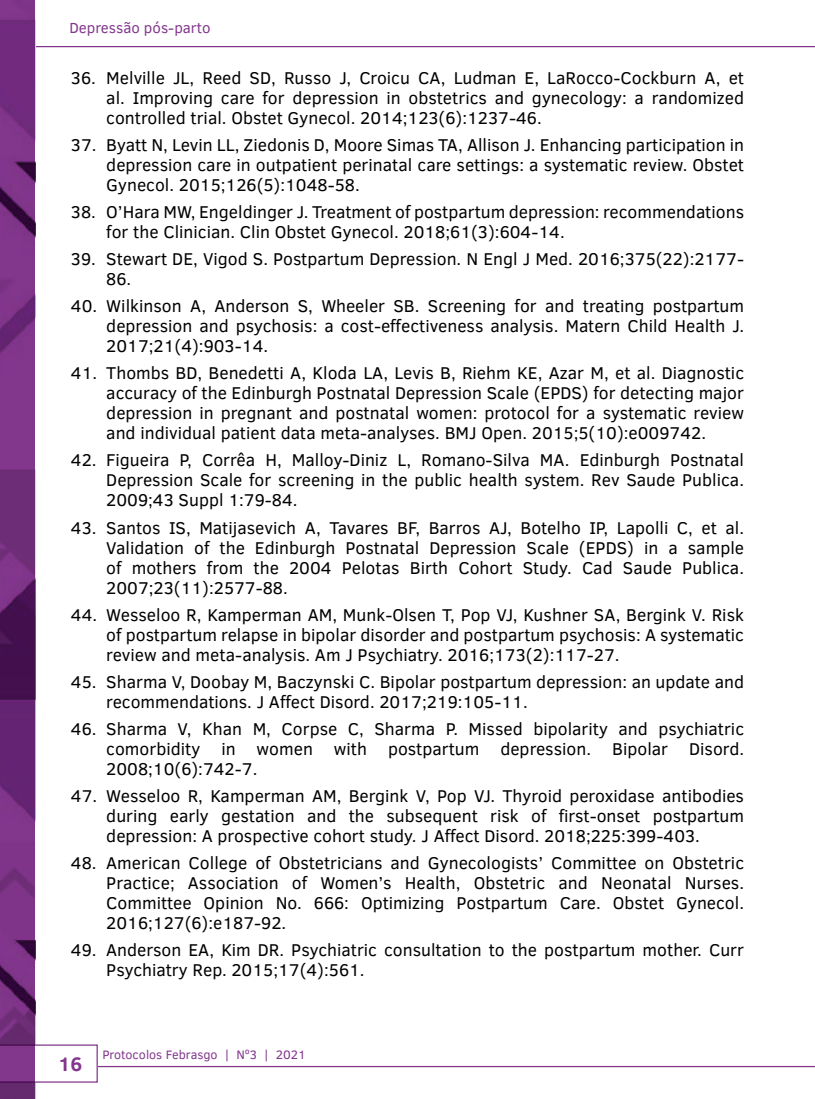
<style>
.page{position:relative;width:815px;height:1099px;background:#fff}
.page>*{position:absolute;margin:0;border:0;box-sizing:border-box;transform-origin:0 0}
.t1{font:700 20px "Clear Sans";color:#82368c}
.t2{font:17.5px/20px "Clear Sans";color:#000;text-align:justify}
.t3{font:15px "Clear Sans";color:#82368c}
.t4{font:12.5px "Clear Sans";color:#82368c}
</style>
<div class="page">
<hr style="left:0;top:1065px;width:815px;height:2px;background:#82368c">
<hr style="left:0;top:46px;width:815px;height:1px;background:#82368c">
<svg style="left:35px;top:1044px;width:63px;height:38px"></svg>
<svg style="left:0;top:0;width:35px;height:1098px;background:#702b7a"></svg>
<p class="t3" style="left:69px;top:18px;width:143px">Depressão pós-parto</p>
<p class="t2" style="left:106px;top:67px;width:639px;text-indent:-35px">36. Melville JL, Reed SD, Russo J, Croicu CA, Ludman E, LaRocco-Cockburn A, et al. Improving care for depression in obstetrics and gynecology: a randomized controlled trial. Obstet Gynecol. 2014;123(6):1237-46.</p>
<p class="t2" style="left:106px;top:135px;width:639px;text-indent:-35px">37. Byatt N, Levin LL, Ziedonis D, Moore Simas TA, Allison J. Enhancing participation in depression care in outpatient perinatal care settings: a systematic review. Obstet Gynecol. 2015;126(5):1048-58.</p>
<p class="t2" style="left:106px;top:202px;width:639px;text-indent:-35px">38. O’Hara MW, Engeldinger J. Treatment of postpartum depression: recommendations for the Clinician. Clin Obstet Gynecol. 2018;61(3):604-14.</p>
<p class="t2" style="left:106px;top:249px;width:639px;text-indent:-35px">39. Stewart DE, Vigod S. Postpartum Depression. N Engl J Med. 2016;375(22):2177-<br>86.</p>
<p class="t2" style="left:106px;top:296px;width:639px;text-indent:-35px">40. Wilkinson A, Anderson S, Wheeler SB. Screening for and treating postpartum depression and psychosis: a cost-effectiveness analysis. Matern Child Health J.<br>2017;21(4):903-14.</p>
<p class="t2" style="left:106px;top:363px;width:639px;text-indent:-35px">41. Thombs BD, Benedetti A, Kloda LA, Levis B, Riehm KE, Azar M, et al. Diagnostic accuracy of the Edinburgh Postnatal Depression Scale (EPDS) for detecting major depression in pregnant and postnatal women: protocol for a systematic review and individual patient data meta-analyses. BMJ Open. 2015;5(10):e009742.</p>
<p class="t2" style="left:106px;top:450px;width:639px;text-indent:-35px">42. Figueira P, Corrêa H, Malloy-Diniz L, Romano-Silva MA. Edinburgh Postnatal Depression Scale for screening in the public health system. Rev Saude Publica.<br>2009;43 Suppl 1:79-84.</p>
<p class="t2" style="left:106px;top:517px;width:639px;text-indent:-35px">43. Santos IS, Matijasevich A, Tavares BF, Barros AJ, Botelho IP, Lapolli C, et al.<br>Validation of the Edinburgh Postnatal Depression Scale (EPDS) in a sample of mothers from the 2004 Pelotas Birth Cohort Study. Cad Saude Publica.<br>2007;23(11):2577-88.</p>
<p class="t2" style="left:106px;top:604px;width:639px;text-indent:-35px">44. Wesseloo R, Kamperman AM, Munk-Olsen T, Pop VJ, Kushner SA, Bergink V. Risk of postpartum relapse in bipolar disorder and postpartum psychosis: A systematic review and meta-analysis. Am J Psychiatry. 2016;173(2):117-27.</p>
<p class="t2" style="left:106px;top:671px;width:639px;text-indent:-35px">45. Sharma V, Doobay M, Baczynski C. Bipolar postpartum depression: an update and recommendations. J Affect Disord. 2017;219:105-11.</p>
<p class="t2" style="left:106px;top:718px;width:639px;text-indent:-35px">46. Sharma V, Khan M, Corpse C, Sharma P. Missed bipolarity and psychiatric comorbidity in women with postpartum depression. Bipolar Disord.<br>2008;10(6):742-7.</p>
<p class="t2" style="left:106px;top:785px;width:639px;text-indent:-35px">47. Wesseloo R, Kamperman AM, Bergink V, Pop VJ. Thyroid peroxidase antibodies during early gestation and the subsequent risk of first-onset postpartum depression: A prospective cohort study. J Affect Disord. 2018;225:399-403.</p>
<p class="t2" style="left:106px;top:853px;width:639px;text-indent:-35px">48. American College of Obstetricians and Gynecologists’ Committee on Obstetric Practice; Association of Women’s Health, Obstetric and Neonatal Nurses.<br>Committee Opinion No. 666: Optimizing Postpartum Care. Obstet Gynecol.<br>2016;127(6):e187-92.</p>
<p class="t2" style="left:106px;top:940px;width:639px;text-indent:-35px">49. Anderson EA, Kim DR. Psychiatric consultation to the postpartum mother. Curr<br>Psychiatry Rep. 2015;17(4):561.</p>
<p class="t1" style="left:58px;top:1049px;width:26px">16</p>
<p class="t4" style="left:102px;top:1046px;width:205px">Protocolos Febrasgo | Nº3 | 2021</p>
</div>
